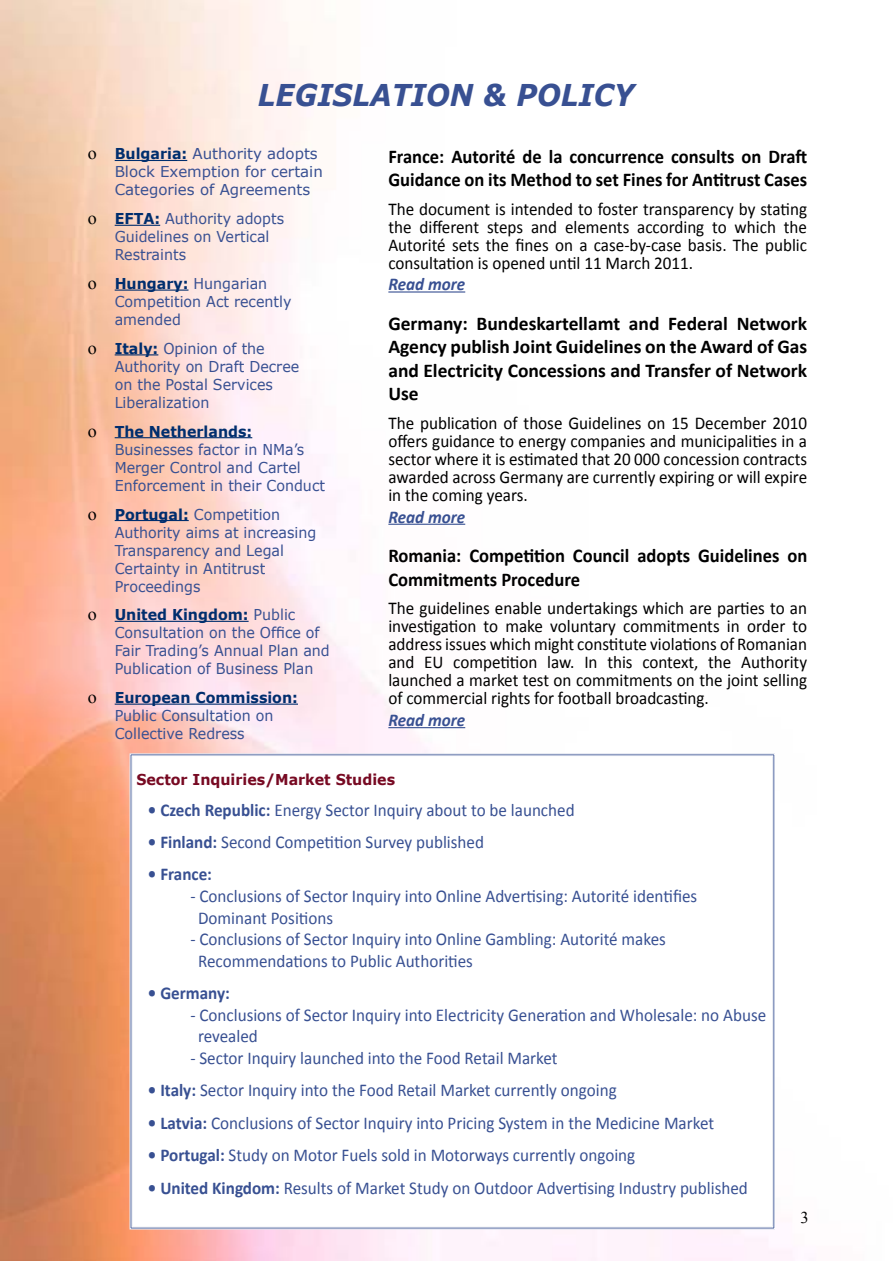
<style>
.page{position:relative;width:893px;height:1263px;background:#fff}
.page>*{position:absolute;margin:0;border:0;box-sizing:border-box;transform-origin:0 0}
.t1{font:italic 700 30px "Verdana";color:#385092;scale:.93 1}
.t2{font:700 19.5px/23.4px "Calibri";color:#000;scale:.95 1}
.t3{font:700 19.5px/23.4px "Calibri";color:#000;text-align:justify}
.t4{font:18px/18px "Calibri";color:#000;text-align:justify;scale:.95 1}
.t5{font:18px/21.6px "Calibri";color:#385092;scale:.95 1}
.t6{font:italic 700 18px "Calibri";color:#385092;scale:.95 1}
.t7{font:700 18px "Calibri";color:#385092;scale:.95 1}
.t8{font:16.5px "Times New Roman";color:#000}
.t9{font:15px/18px "Verdana";color:#385092;scale:.95 1}
.t10{font:15px/18px "Verdana";color:#385092}
.t11{font:700 15px "Verdana";color:#770922;scale:.95 1}
.s1{font-family:"Times New Roman";font-size:18px;color:#000}
.s2{font-weight:700;color:#002e6e}
.s3{font-weight:700}
</style>
<div class="page">
<img style="left:0;top:0;width:794px;height:1261px">
<hr style="left:115px;top:160px;width:72px;height:1px;background:#002e6e">
<hr style="left:115px;top:225px;width:45px;height:1px;background:#002e6e">
<hr style="left:115px;top:289px;width:73px;height:2px;background:#002e6e">
<hr style="left:115px;top:354px;width:43px;height:1px;background:#002e6e">
<hr style="left:115px;top:437px;width:137px;height:1px;background:#002e6e">
<hr style="left:115px;top:520px;width:74px;height:1px;background:#002e6e">
<hr style="left:115px;top:621px;width:134px;height:1px;background:#002e6e">
<hr style="left:115px;top:703px;width:183px;height:2px;background:#002e6e">
<hr style="left:388px;top:291px;width:77px;height:2px;background:#385092">
<hr style="left:388px;top:524px;width:77px;height:1px;background:#385092">
<hr style="left:388px;top:727px;width:77px;height:1px;background:#385092">
<svg style="left:130px;top:753px;width:645px;height:476px"></svg>
<h1 class="t1" style="left:258px;top:75px;width:406px">LEGISLATION &amp; POLICY</h1>
<p class="t10" style="left:115px;top:145px;width:210px;text-indent:-27px"><span class="s1">o</span> <span class="s2">Bulgaria:</span> Authority adopts<br>Block Exemption for certain<br>Categories of Agreements</p>
<p class="t9" style="left:115px;top:210px;width:180px;text-indent:-27px"><span class="s1">o</span> <span class="s2">EFTA:</span> Authority adopts<br>Guidelines on Vertical<br>Restraints</p>
<p class="t9" style="left:115px;top:275px;width:188px;text-indent:-27px"><span class="s1">o</span> <span class="s2">Hungary:</span> Hungarian<br>Competition Act recently amended</p>
<p class="t9" style="left:115px;top:340px;width:196px;text-indent:-27px"><span class="s1">o</span> <span class="s2">Italy:</span> Opinion of the<br>Authority on Draft Decree on the Postal Services<br>Liberalization</p>
<p class="t9" style="left:115px;top:422px;width:223px;text-indent:-27px"><span class="s1">o</span> <span class="s2">The Netherlands:<br></span>Businesses factor in NMa’s<br>Merger Control and Cartel<br>Enforcement in their Conduct</p>
<p class="t9" style="left:115px;top:505px;width:214px;text-indent:-27px"><span class="s1">o</span> <span class="s2">Portugal:</span> Competition<br>Authority aims at increasing<br>Transparency and Legal<br>Certainty in Antitrust<br>Proceedings</p>
<p class="t9" style="left:115px;top:606px;width:228px;text-indent:-27px"><span class="s1">o</span> <span class="s2">United Kingdom:</span> Public<br>Consultation on the Office of<br>Fair Trading’s Annual Plan and<br>Publication of Business Plan</p>
<p class="t9" style="left:115px;top:689px;width:194px;text-indent:-27px"><span class="s1">o</span> <span class="s2">European Commission:<br></span>Public Consultation on<br>Collective Redress</p>
<p class="t2" style="left:388px;top:144px;width:442px">France: Autorité de la concurrence consults on Draft<br>Guidance on its Method to set Fines for Antitrust Cases</p>
<p class="t4" style="left:388px;top:199px;width:442px">The document is intended to foster transparency by stating the different steps and elements according to which the Autorité sets the fines on a case-by-case basis. The public consultation is opened until 11 March 2011.</p>
<p class="t6" style="left:388px;top:273px;width:82px">Read more</p>
<p class="t3" style="left:388px;top:311px;width:420px">Germany: Bundeskartellamt and Federal Network Agency publish Joint Guidelines on the Award of Gas and Electricity Concessions and Transfer of Network Use</p>
<p class="t4" style="left:388px;top:413px;width:442px">The publication of those Guidelines on 15 December 2010 offers guidance to energy companies and municipalities in a sector where it is estimated that 20 000 concession contracts awarded across Germany are currently expiring or will expire in the coming years.</p>
<p class="t6" style="left:388px;top:505px;width:82px">Read more</p>
<p class="t2" style="left:388px;top:543px;width:442px">Romania: Competition Council adopts Guidelines on<br>Commitments Procedure</p>
<p class="t4" style="left:388px;top:599px;width:442px">The guidelines enable undertakings which are parties to an investigation to make voluntary commitments in order to address issues which might constitute violations of Romanian and EU competition law. In this context, the Authority launched a market test on commitments on the joint selling of commercial rights for football broadcasting.</p>
<p class="t6" style="left:388px;top:709px;width:82px">Read more</p>
<p class="t11" style="left:136px;top:770px;width:274px">Sector Inquiries/Market Studies</p>
<p class="t5" style="left:148px;top:798px;width:451px"><span class="s3">• Czech Republic:</span> Energy Sector Inquiry about to be launched</p>
<p class="t5" style="left:148px;top:830px;width:355px"><span class="s3">• Finland:</span> Second Competition Survey published</p>
<p class="t7" style="left:148px;top:863px;width:69px">• France:</p>
<p class="t5" style="left:198px;top:884px;width:527px;text-indent:-8px">- Conclusions of Sector Inquiry into Online Advertising: Autorité identifies<br>Dominant Positions</p>
<p class="t5" style="left:198px;top:927px;width:494px;text-indent:-8px">- Conclusions of Sector Inquiry into Online Gambling: Autorité makes<br>Recommendations to Public Authorities</p>
<p class="t7" style="left:148px;top:982px;width:88px">• Germany:</p>
<p class="t5" style="left:198px;top:1003px;width:599px;text-indent:-8px">- Conclusions of Sector Inquiry into Electricity Generation and Wholesale: no Abuse revealed</p>
<p class="t5" style="left:190px;top:1046px;width:388px">- Sector Inquiry launched into the Food Retail Market</p>
<p class="t5" style="left:148px;top:1079px;width:495px"><span class="s3">• Italy:</span> Sector Inquiry into the Food Retail Market currently ongoing</p>
<p class="t5" style="left:148px;top:1111px;width:597px"><span class="s3">• Latvia:</span> Conclusions of Sector Inquiry into Pricing System in the Medicine Market</p>
<p class="t5" style="left:148px;top:1143px;width:514px"><span class="s3">• Portugal:</span> Study on Motor Fuels sold in Motorways currently ongoing</p>
<p class="t5" style="left:148px;top:1176px;width:633px"><span class="s3">• United Kingdom:</span> Results of Market Study on Outdoor Advertising Industry published</p>
<p class="t8" style="left:800px;top:1207px;width:10px">3</p>
</div>
